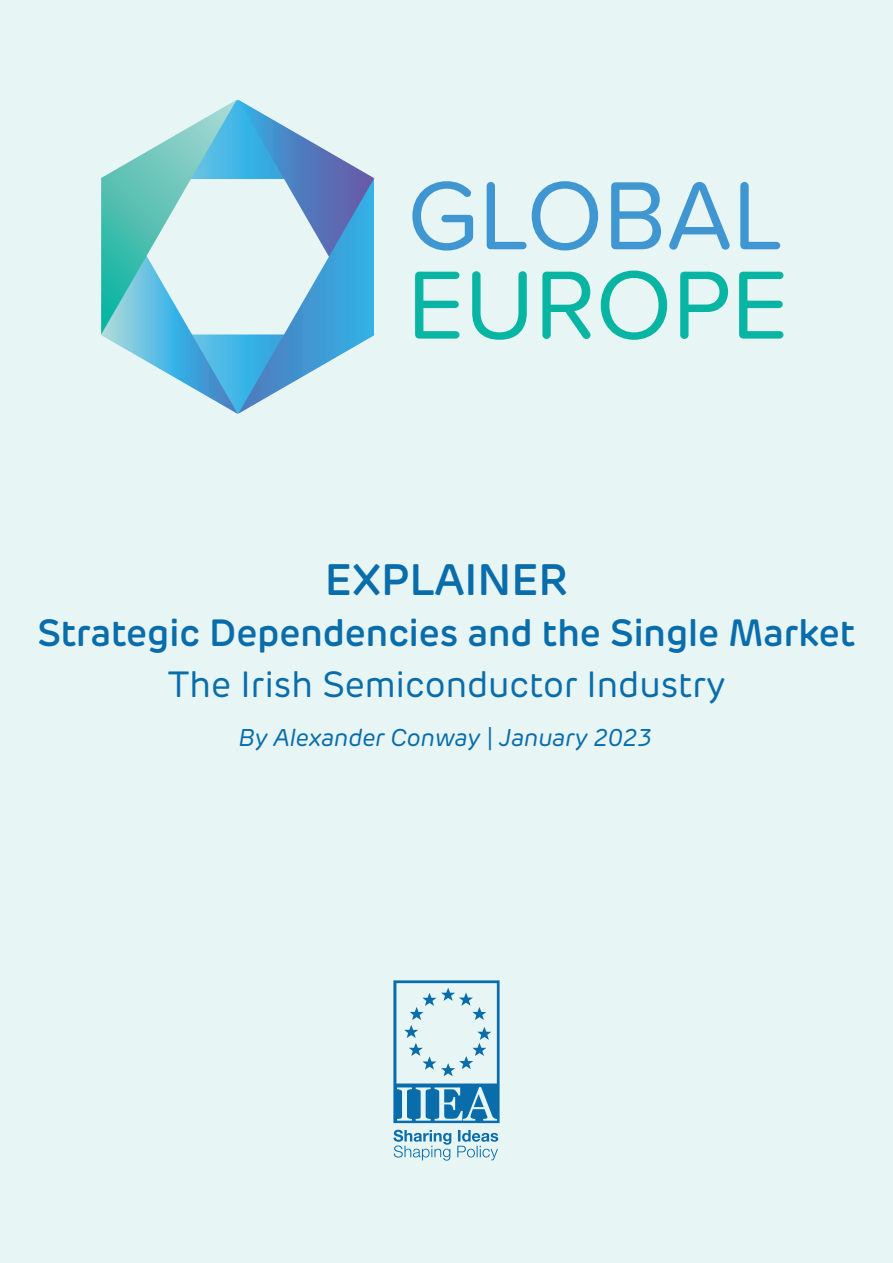
<style>
.page{position:relative;width:893px;height:1263px;background:#e7f5f4}
.page>*{position:absolute;margin:0;border:0;box-sizing:border-box;transform-origin:0 0}
.t1{font:100.35px/89.2px "Proxima Soft";color:#3f96d1}
.t2{font:600 43.5px "New Rubrik Edge";color:#096dab}
.t3{font:600 37.5px "New Rubrik Edge";color:#096dab}
.t4{font:36px "New Rubrik Edge";color:#096dab}
.t5{font:italic 24px "New Rubrik Edge";color:#096dab}
.s1{color:#08b5a2}
</style>
<div class="page">
<svg style="left:101px;top:99px;width:274px;height:315px"></svg>
<svg style="left:393px;top:980px;width:107px;height:180px"></svg>
<p class="t1" style="left:407px;top:166px;width:383px">GLOBAL<br><span class="s1">EUROPE</span></p>
<p class="t2" style="left:325px;top:552px;width:245px">EXPLAINER</p>
<p class="t3" style="left:37px;top:609px;width:819px">Strategic Dependencies and the Single Market</p>
<p class="t4" style="left:168px;top:662px;width:559px">The Irish Semiconductor Industry</p>
<p class="t5" style="left:239px;top:723px;width:415px">By Alexander Conway | January 2023</p>
</div>
